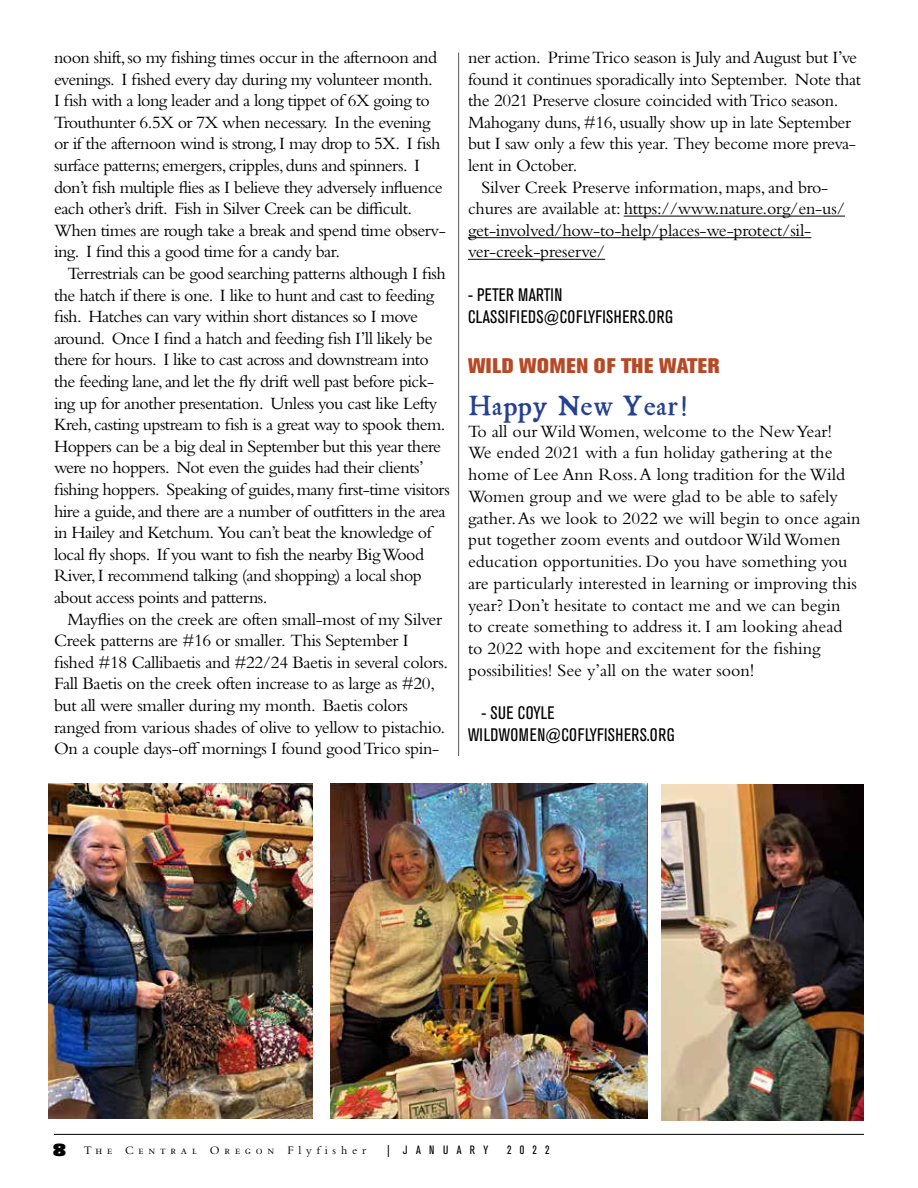
<style>
.page{position:relative;width:918px;height:1188px;background:#fff}
.page>*{position:absolute;margin:0;border:0;box-sizing:border-box;transform-origin:0 0}
.t1{font:27px "Kis Miklos";letter-spacing:.01em;color:#25408f}
.t2{font:800 21px "Akzidenz Grotesk BE";letter-spacing:.03em;color:#b64926}
.t3{font:18px/21.6px "Bembo Std";letter-spacing:-.02em;color:#000}
.t4{font:18px/21.8px "Bembo Std";color:#000}
.t5{font:condensed 18px/21.8px "Akzidenz Grotesk BE";letter-spacing:.02em;color:#000}
.t6{font:18px "Bembo Std";letter-spacing:.005em;color:#000}
.t7{font:12px "Bembo Std";letter-spacing:.4em;color:#000}
.t8{font:condensed 12px "Akzidenz Grotesk BE";letter-spacing:.7em;color:#000}
.s1{font-family:"Gill Sans Std";font-weight:800;font-size:16.5px}
</style>
<div class="page">
<hr style="left:54px;top:1134px;width:810px;height:1px;background:#000">
<hr style="left:458px;top:52px;width:1px;height:704px;background:#58595b">
<hr style="left:624px;top:216px;width:221px;height:1px;background:#000">
<hr style="left:468px;top:237px;width:343px;height:1px;background:#000">
<hr style="left:468px;top:259px;width:137px;height:1px;background:#000">
<img style="left:330px;top:783px;width:318px;height:336px">
<img style="left:662px;top:784px;width:202px;height:336px">
<img style="left:49px;top:783px;width:264px;height:336px">
<p class="t3" style="left:54px;top:46px;width:393px">noon shift, so my fishing times occur in the afternoon and evenings. I fished every day during my volunteer month.<br>I fish with a long leader and a long tippet of 6X going to Trouthunter 6.5X or 7X when necessary. In the evening or if the afternoon wind is strong, I may drop to 5X. I fish surface patterns; emergers, cripples, duns and spinners. I don’t fish multiple flies as I believe they adversely influence each other’s drift. Fish in Silver Creek can be difficult.<br>When times are rough take a break and spend time observ&shy;ing. I find this a good time for a candy bar.</p>
<p class="t3" style="left:54px;top:262px;width:397px;text-indent:14px">Terrestrials can be good searching patterns although I fish the hatch if there is one. I like to hunt and cast to feeding fish. Hatches can vary within short distances so I move around. Once I find a hatch and feeding fish I’ll likely be there for hours. I like to cast across and downstream into the feeding lane, and let the fly drift well past before pick&shy;ing up for another presentation. Unless you cast like Lefty Kreh, casting upstream to fish is a great way to spook them.<br>Hoppers can be a big deal in September but this year there were no hoppers. Not even the guides had their clients’ fishing hoppers. Speaking of guides, many first-time visitors hire a guide, and there are a number of outfitters in the area in Hailey and Ketchum. You can’t beat the knowledge of local fly shops. If you want to fish the nearby Big Wood River, I recommend talking (and shopping) a local shop about access points and patterns.</p>
<p class="t3" style="left:54px;top:608px;width:396px;text-indent:14px">Mayflies on the creek are often small-most of my Silver Creek patterns are #16 or smaller. This September I fished #18 Callibaetis and #22/24 Baetis in several colors.<br>Fall Baetis on the creek often increase to as large as #20, but all were smaller during my month. Baetis colors ranged from various shades of olive to yellow to pistachio.<br>On a couple days-off mornings I found good Trico spin-</p>
<p class="t3" style="left:468px;top:46px;width:391px">ner action. Prime Trico season is July and August but I’ve</p>
<p class="t3" style="left:468px;top:68px;width:395px">found it continues sporadically into September. Note that</p>
<p class="t3" style="left:468px;top:90px;width:372px">the 2021 Preserve closure coincided with Trico season.</p>
<p class="t3" style="left:468px;top:111px;width:385px">Mahogany duns, #16, usually show up in late September</p>
<p class="t6" style="left:468px;top:133px;width:389px">but I saw only a few this year. They become more preva-</p>
<p class="t3" style="left:468px;top:154px;width:111px">lent in October.</p>
<p class="t3" style="left:482px;top:176px;width:348px">Silver Creek Preserve information, maps, and bro-</p>
<p class="t3" style="left:468px;top:198px;width:378px">chures are available at: https://www.nature.org/en-us/</p>
<p class="t3" style="left:468px;top:219px;width:345px">get-involved/how-to-help/places-we-protect/sil-</p>
<p class="t3" style="left:468px;top:241px;width:139px">ver-creek-preserve/</p>
<p class="t5" style="left:468px;top:284px;width:206px">- PETER MARTIN<br>CLASSIFIEDS@COFLYFISHERS.ORG</p>
<p class="t2" style="left:468px;top:353px;width:253px">WILD WOMEN OF THE WATER</p>
<h1 class="t1" style="left:468px;top:389px;width:221px">Happy New Year!</h1>
<p class="t4" style="left:468px;top:420px;width:394px">To all our Wild Women, welcome to the New Year!<br>We ended 2021 with a fun holiday gathering at the home of Lee Ann Ross. A long tradition for the Wild Women group and we were glad to be able to safely gather. As we look to 2022 we will begin to once again put together zoom events and outdoor Wild Women education opportunities. Do you have something you are particularly interested in learning or improving this year? Don’t hesitate to contact me and we can begin<br>to create something to address it. I am looking ahead to 2022 with hope and excitement for the fishing possibilities! See y’all on the water soon!</p>
<p class="t5" style="left:468px;top:703px;width:208px;text-indent:14px">- SUE COYLE<br>WILDWOMEN@COFLYFISHERS.ORG</p>
<p class="t7" style="left:52px;top:1144px;width:315px"><span class="s1">8</span> The Central Oregon Flyfisher</p>
<p class="t8" style="left:387px;top:1143px;width:102px">| JANUARY</p>
<p class="t8" style="left:507px;top:1143px;width:44px">2022</p>
</div>
